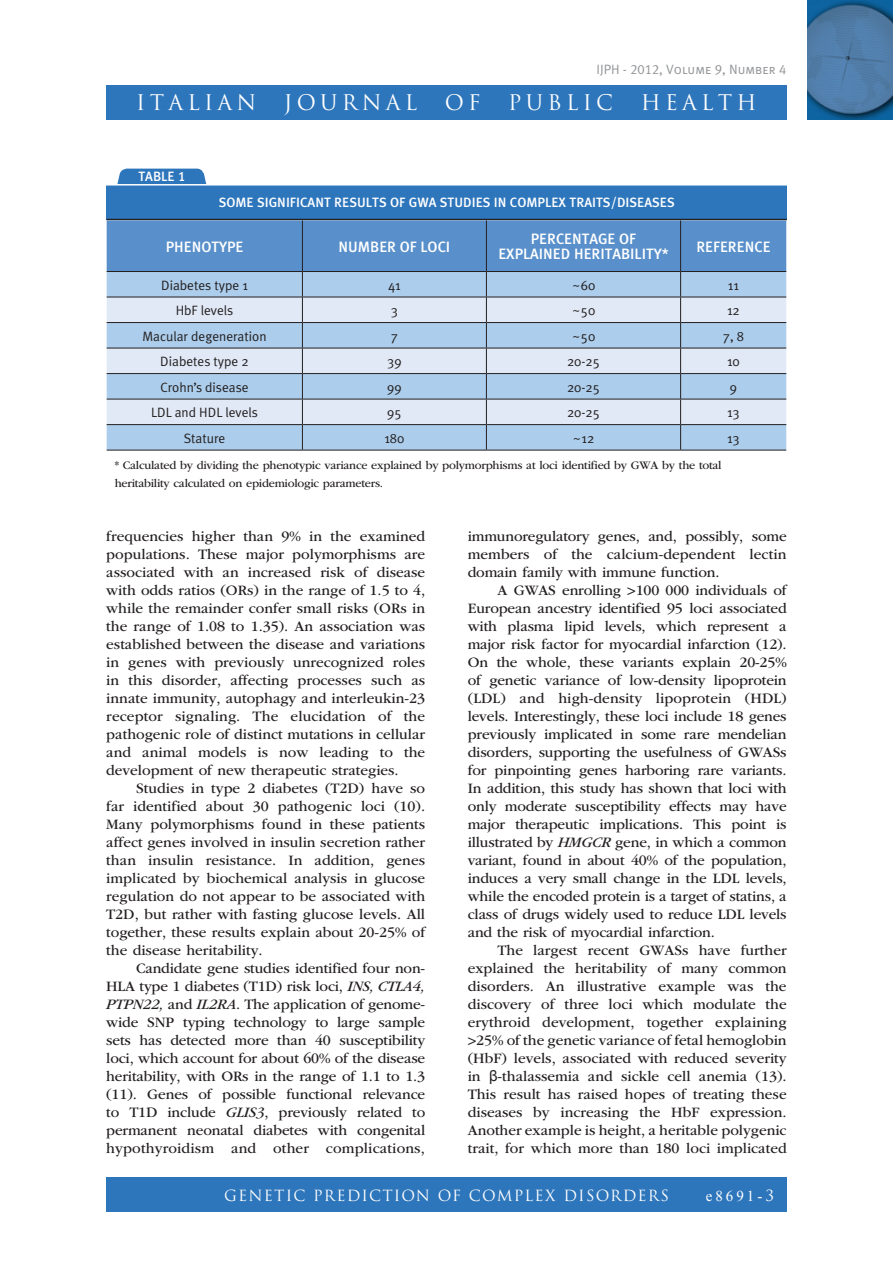
<style>
.page{position:relative;width:893px;height:1263px;background:#fff}
.page>*{position:absolute;margin:0;border:0;box-sizing:border-box;transform-origin:0 0}
.t1{font:21px "Trajan Pro";letter-spacing:.2em;color:#fff}
.t2{font:15px/18px "ITC Garamond Std";color:#231f20;text-align:justify}
.t3{font:500 15px/15px "Meta Plus";color:#fff;text-align:center}
.t4{font:15px "Trajan Pro";letter-spacing:.075em;color:#fff}
.t5{font:15px "Times New Roman";letter-spacing:.2em;color:#fff}
.t6{font:13.5px "Meta Plus Normal";color:#231f20}
.t7{font:13.5px "Meta Plus Medium Caps";color:#fff}
.t8{font:13.5px "Meta Plus Normal Caps";color:#939598}
.t9{font:12px/18px "ITC Garamond Std";letter-spacing:-.02em;color:#231f20}
.s1{font-style:italic}
.s2{font-family:"Arial"}
.s3{font-family:"Trajan Pro"}
</style>
<div class="page">
<div style="left:106px;top:85px;width:681px;height:34px;background:#2e76bc"></div>
<div style="left:106px;top:1178px;width:681px;height:34px;background:#2e76bc"></div>
<img style="left:808px;top:0;width:85px;height:119px">
<svg style="left:117px;top:169px;width:90px;height:15px"></svg>
<div style="left:107px;top:185px;width:680px;height:34px;background:#2e76bc"></div>
<hr style="left:105px;top:184px;width:686px;height:2px;background:#fff">
<hr style="left:107px;top:219px;width:680px;height:1px;background:#231f20">
<svg style="left:107px;top:220px;width:679px;height:230px;background:#a5c2df"></svg>
<hr style="left:107px;top:450px;width:195px;height:1px;background:#231f20">
<hr style="left:302px;top:450px;width:184px;height:1px;background:#231f20">
<hr style="left:486px;top:450px;width:195px;height:1px;background:#231f20">
<hr style="left:681px;top:450px;width:105px;height:1px;background:#231f20">
<p class="t8" style="left:596px;top:62px;width:192px">IJPH - 2012, Volume 9, Number 4</p>
<h1 class="t1" style="left:136px;top:89px;width:121px">ITALIAN</h1>
<h1 class="t1" style="left:284px;top:89px;width:135px">JOURNAL</h1>
<h1 class="t1" style="left:445px;top:89px;width:37px">OF</h1>
<h1 class="t1" style="left:508px;top:89px;width:106px">PUBLIC</h1>
<h1 class="t1" style="left:641px;top:89px;width:117px">HEALTH</h1>
<p class="t7" style="left:138px;top:169px;width:48px">TABLE 1</p>
<p class="t7" style="left:219px;top:195px;width:155px">SOME SIGNIFICANT RESULTS</p>
<p class="t7" style="left:390px;top:195px;width:248px">OF GWA STUDIES IN COMPLEX TRAITS/DISEASES</p>
<p class="t3" style="left:166px;top:239px;width:79px">PHENOTYPE</p>
<p class="t3" style="left:339px;top:239px;width:113px">N UMBER OF LOCI</p>
<p class="t3" style="left:498px;top:231px;width:172px">PERCENTAGE OF<br>EXPLAINED HERITABILITY*</p>
<p class="t3" style="left:696px;top:239px;width:76px">REFERENCE</p>
<p class="t6" style="left:161px;top:277px;width:88px">Diabetes type 1</p>
<p class="t6" style="left:388px;top:277px;width:14px">41</p>
<p class="t6" style="left:572px;top:277px;width:25px">~60</p>
<p class="t6" style="left:728px;top:277px;width:13px">11</p>
<p class="t6" style="left:176px;top:303px;width:59px">HbF levels</p>
<p class="t6" style="left:391px;top:303px;width:9px">3</p>
<p class="t6" style="left:572px;top:303px;width:25px">~50</p>
<p class="t6" style="left:727px;top:303px;width:14px">12</p>
<p class="t6" style="left:142px;top:328px;width:126px">Macular degeneration</p>
<p class="t6" style="left:391px;top:328px;width:9px">7</p>
<p class="t6" style="left:572px;top:328px;width:25px">~50</p>
<p class="t6" style="left:723px;top:328px;width:23px">7, 8</p>
<p class="t6" style="left:160px;top:354px;width:90px">Diabetes type 2</p>
<p class="t6" style="left:387px;top:354px;width:16px">39</p>
<p class="t6" style="left:567px;top:354px;width:34px">20-25</p>
<p class="t6" style="left:727px;top:354px;width:14px">10</p>
<p class="t6" style="left:160px;top:379px;width:90px">Crohn’s disease</p>
<p class="t6" style="left:387px;top:379px;width:16px">99</p>
<p class="t6" style="left:567px;top:379px;width:34px">20-25</p>
<p class="t6" style="left:730px;top:379px;width:9px">9</p>
<p class="t6" style="left:151px;top:405px;width:108px">LDL and HDL levels</p>
<p class="t6" style="left:387px;top:405px;width:16px">95</p>
<p class="t6" style="left:567px;top:405px;width:34px">20-25</p>
<p class="t6" style="left:727px;top:405px;width:14px">13</p>
<p class="t6" style="left:184px;top:430px;width:43px">Stature</p>
<p class="t6" style="left:384px;top:430px;width:21px">180</p>
<p class="t6" style="left:573px;top:430px;width:23px">~12</p>
<p class="t6" style="left:727px;top:430px;width:14px">13</p>
<p class="t9" style="left:115px;top:456px;width:608px">* Calculated by dividing the phenotypic variance explained by polymorphisms at loci identified by GWA by the total heritability calculated on epidemiologic parameters.</p>
<p class="t2" style="left:106px;top:527px;width:320px">frequencies higher than 9% in the examined populations. These major polymorphisms are associated with an increased risk of disease with odds ratios (ORs) in the range of 1.5 to 4, while the remainder confer small risks (ORs in the range of 1.08 to 1.35). An association was established between the disease and variations in genes with previously unrecognized roles in this disorder, affecting processes such as innate immunity, autophagy and interleukin-23 receptor signaling. The elucidation of the pathogenic role of distinct mutations in cellular and animal models is now leading to the development of new therapeutic strategies.</p>
<p class="t2" style="left:106px;top:779px;width:320px;text-indent:30px">Studies in type 2 diabetes (T2D) have so far identified about 30 pathogenic loci (10).<br>Many polymorphisms found in these patients affect genes involved in insulin secretion rather than insulin resistance. In addition, genes implicated by biochemical analysis in glucose regulation do not appear to be associated with T2D, but rather with fasting glucose levels. All together, these results explain about 20-25% of the disease heritability.</p>
<p class="t2" style="left:106px;top:959px;width:320px;text-indent:30px">Candidate gene studies identified four non-HLA type 1 diabetes (T1D) risk loci, <span class="s1">INS, CTLA4, PTPN22,</span> and <span class="s1">IL2RA</span>. The application of genome&shy;wide SNP typing technology to large sample sets has detected more than 40 susceptibility loci, which account for about 60% of the disease heritability, with ORs in the range of 1.1 to 1.3 (11). Genes of possible functional relevance to T1D include <span class="s1">GLIS3</span>, previously related to permanent neonatal diabetes with congenital hypothyroidism and other complications,</p>
<p class="t2" style="left:468px;top:527px;width:320px">immunoregulatory genes, and, possibly, some members of the calcium-dependent lectin domain family with immune function.</p>
<p class="t2" style="left:468px;top:581px;width:321px;text-indent:30px">A GWAS enrolling &gt;100 000 individuals of European ancestry identified 95 loci associated with plasma lipid levels, which represent a major risk factor for myocardial infarction (12).<br>On the whole, these variants explain 20-25% of genetic variance of low-density lipoprotein (LDL) and high-density lipoprotein (HDL) levels. Interestingly, these loci include 18 genes previously implicated in some rare mendelian disorders, supporting the usefulness of GWASs for pinpointing genes harboring rare variants.<br>In addition, this study has shown that loci with only moderate susceptibility effects may have major therapeutic implications. This point is illustrated by <span class="s1">HMGCR</span> gene, in which a common variant, found in about 40% of the population, induces a very small change in the LDL levels, while the encoded protein is a target of statins, a class of drugs widely used to reduce LDL levels and the risk of myocardial infarction.</p>
<p class="t2" style="left:468px;top:941px;width:320px;text-indent:30px">The largest recent GWASs have further explained the heritability of many common disorders. An illustrative example was the discovery of three loci which modulate the erythroid development, together explaining &gt;25% of the genetic variance of fetal hemoglobin (HbF) levels, associated with reduced severity in <span class="s2">β</span>-thalassemia and sickle cell anemia (13).<br>This result has raised hopes of treating these diseases by increasing the HbF expression.<br>Another example is height, a heritable polygenic trait, for which more than 180 loci implicated</p>
<p class="t4" style="left:224px;top:1185px;width:26px">GENETIC</p>
<p class="t4" style="left:313px;top:1185px;width:11px">PRE</p>
<p class="t4" style="left:347px;top:1185px;width:27px">DICTION</p>
<p class="t4" style="left:438px;top:1185px;width:12px">OF</p>
<p class="t4" style="left:469px;top:1185px;width:55px">COMPLE</p>
<p class="t4" style="left:545px;top:1185px;width:125px">X DISORDERS</p>
<p class="t5" style="left:706px;top:1185px;width:70px">e8691-<span class="s3">3</span></p>
</div>
